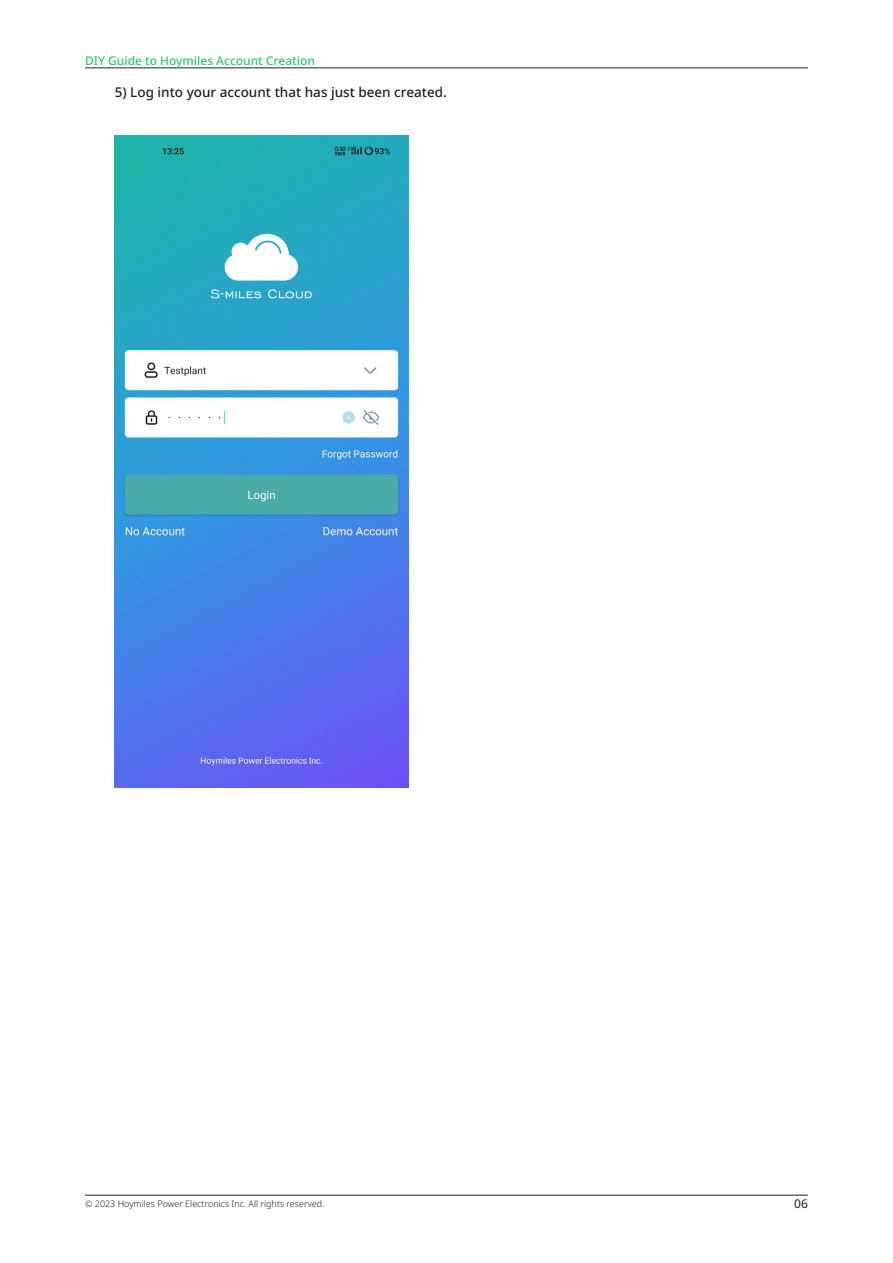
<style>
.page{position:relative;width:893px;height:1263px;background:#fff}
.page>*{position:absolute;margin:0;border:0;box-sizing:border-box;transform-origin:0 0}
.Body{font:500 13.5px "Noto Sans";color:#231f20}
.t1{font:500 12px "Noto Sans";color:#31c477}
.t2{font:12px "Noto Sans";color:#231f20}
.t3{font:300 9px "Noto Sans";color:#231f20}
</style>
<div class="page">
<hr style="left:85px;top:68px;width:723px;height:1px;background:#231f20">
<hr style="left:85px;top:1195px;width:723px;height:1px;background:#231f20">
<img style="left:115px;top:136px;width:293px;height:651px">
<h2 class="t1" style="left:85px;top:52px;width:231px">DIY Guide to Hoymiles Account Creation</h2>
<p class="Body" style="left:115px;top:82px;width:333px">5) Log into your account that has just been created.</p>
<p class="t3" style="left:85px;top:1197px;width:241px">© 2023 Hoymiles Power Electronics Inc. All rights reserved.</p>
<h2 class="t2" style="left:794px;top:1195px;width:15px">06</h2>
</div>
